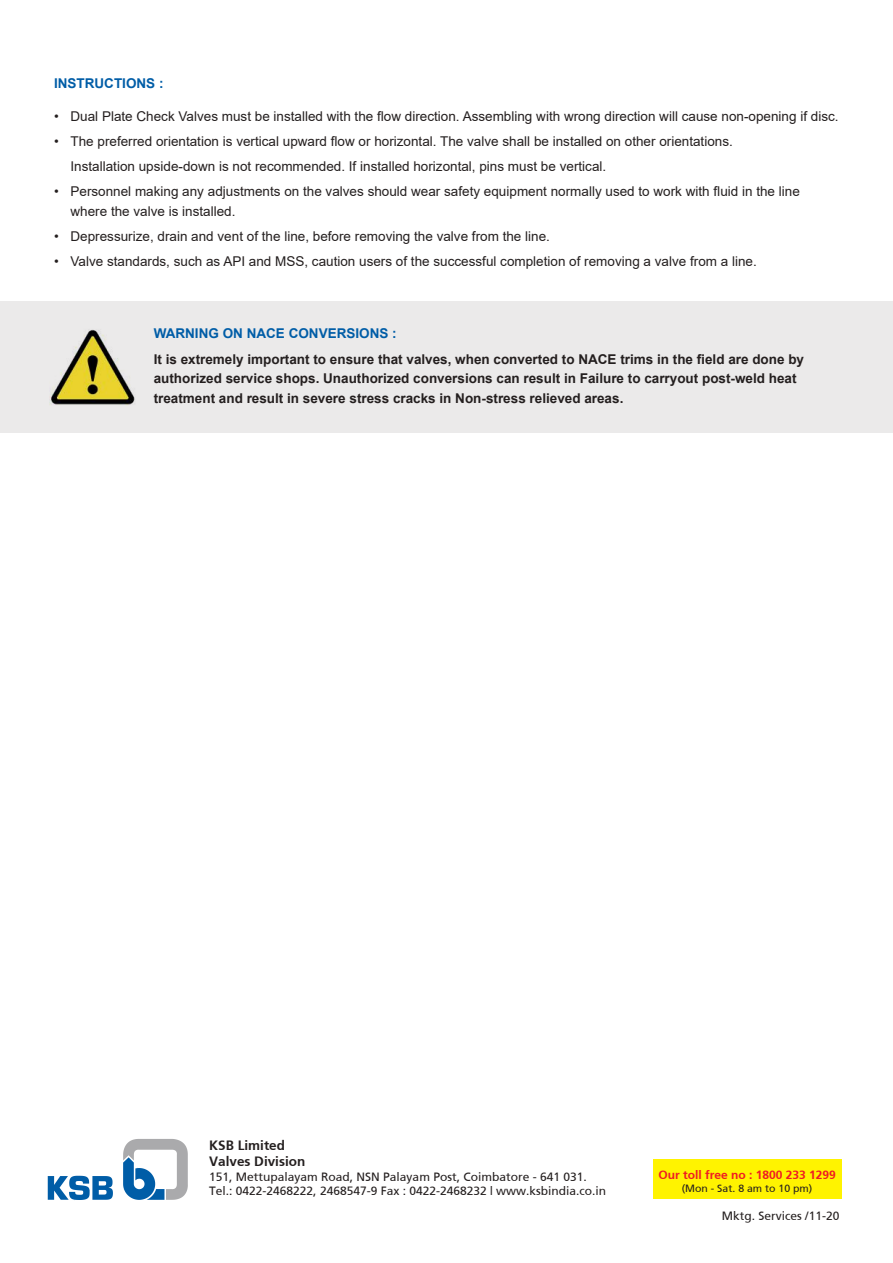
<style>
.page{position:relative;width:893px;height:1263px;background:#fff}
.page>*{position:absolute;margin:0;border:0;box-sizing:border-box;transform-origin:0 0}
.t1{font:13.5px/25.2px "Arial";color:#241f1f}
.t2{font:700 13.5px/19.2px "Arial";color:#241f1f}
.t3{font:700 13.5px "Arial";color:#005da7}
.t4{font:700 13.5px/16.2px "Frutiger";color:#241f1f}
.t5{font:12px/14.4px "Frutiger Roman";color:#241f1f}
.t6{font:700 12px "Frutiger";color:#ef1923}
.t7{font:10.5px "Frutiger Roman";color:#241f1f}
</style>
<div class="page">
<div style="left:0;top:302px;width:893px;height:131px;background:#ebeaea"></div>
<div style="left:653px;top:1160px;width:188px;height:39px;background:#fff300"></div>
<svg style="left:123px;top:1139px;width:65px;height:61px"></svg>
<svg style="left:48px;top:1176px;width:65px;height:24px"></svg>
<img style="left:49px;top:329px;width:86px;height:76px">
<p class="t3" style="left:54px;top:74px;width:111px">INSTRUCTIONS :</p>
<p class="t1" style="left:54px;top:103px;width:786px">• Dual Plate Check Valves must be installed with the flow direction. Assembling with wrong direction will cause non-opening if disc.</p>
<p class="t1" style="left:70px;top:129px;width:664px;text-indent:-16px">• The preferred orientation is vertical upward flow or horizontal. The valve shall be installed on other orientations.<br>Installation upside-down is not recommended. If installed horizontal, pins must be vertical.</p>
<p class="t1" style="left:70px;top:182px;width:731px;line-height:19.2px;text-indent:-16px">• Personnel making any adjustments on the valves should wear safety equipment normally used to work with fluid in the line where the valve is installed.</p>
<p class="t1" style="left:54px;top:223px;width:497px">• Depressurize, drain and vent of the line, before removing the valve from the line.</p>
<p class="t1" style="left:54px;top:249px;width:704px">• Valve standards, such as API and MSS, caution users of the successful completion of removing a valve from a line.</p>
<p class="t3" style="left:154px;top:323px;width:245px">WARNING ON NACE CONVERSIONS :</p>
<p class="t2" style="left:154px;top:350px;width:652px">It is extremely important to ensure that valves, when converted to NACE trims in the field are done by authorized service shops. Unauthorized conversions can result in Failure to carryout post-weld heat treatment and result in severe stress cracks in Non-stress relieved areas.</p>
<p class="t4" style="left:209px;top:1137px;width:98px">KSB Limited<br>Valves Division</p>
<p class="t5" style="left:209px;top:1169px;width:398px">151, Mettupalayam Road, NSN Palayam Post, Coimbatore - 641 031.<br>Tel.: 0422-2468222, 2468547-9 Fax : 0422-2468232 | www.ksbindia.co.in</p>
<p class="t6" style="left:658px;top:1168px;width:179px">Our toll free no : 1800 233 1299</p>
<p class="t7" style="left:682px;top:1182px;width:132px">(Mon - Sat. 8 am to 10 pm)</p>
<p class="t5" style="left:722px;top:1208px;width:119px">Mktg. Services /11-20</p>
</div>
